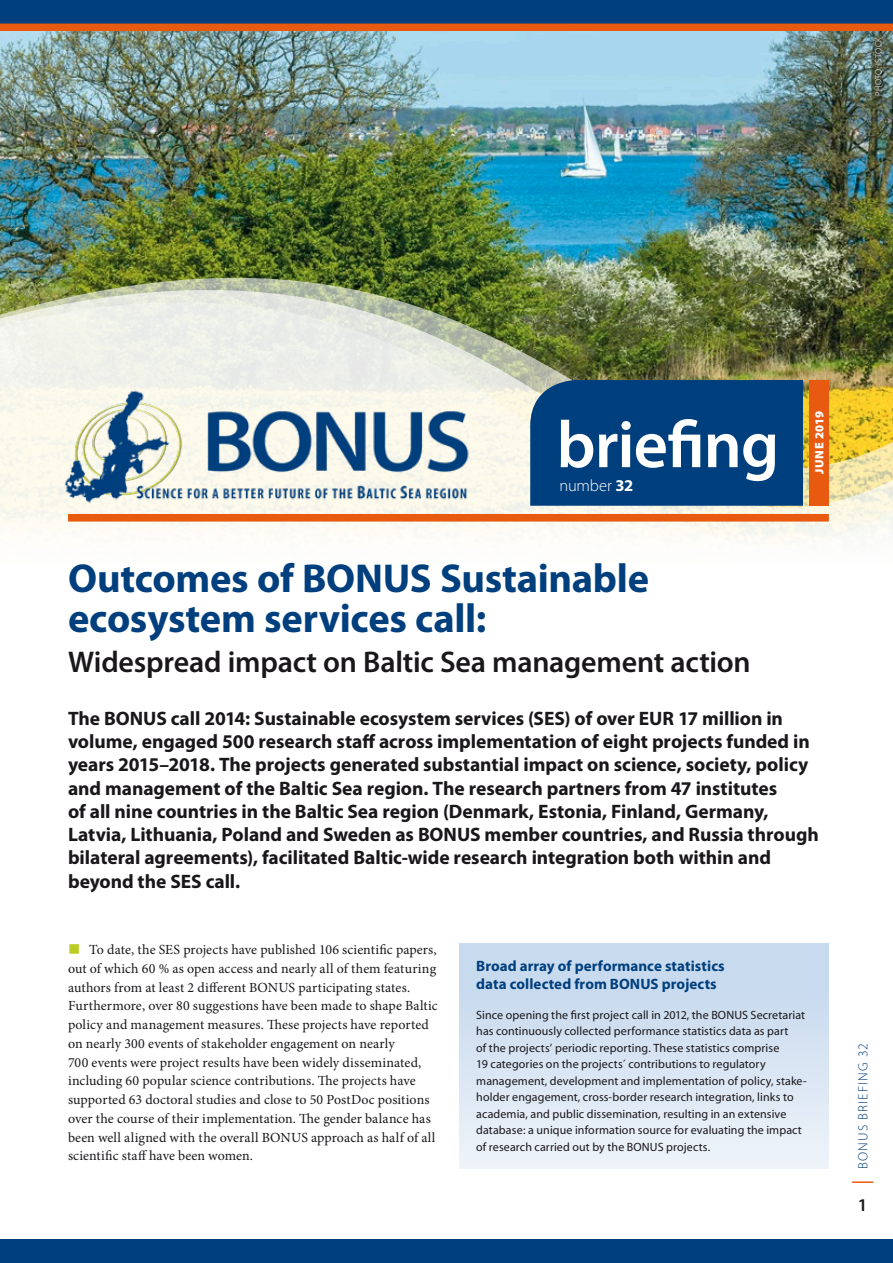
<style>
.page{position:relative;width:893px;height:1263px;background:#fff}
.page>*{position:absolute;margin:0;border:0;box-sizing:border-box;transform-origin:0 0}
.t1{font:600 66.75px "Myriad Pro";letter-spacing:-.015em;color:#fff}
.t2{font:700 40.5px/40.5px "Myriad Pro";letter-spacing:-.005em;color:#003f7d}
.t3{font:600 30px "Myriad Pro";letter-spacing:-.01em;color:#1a171b}
.t4{font:700 19.5px/23.2px "Myriad Pro";letter-spacing:-.005em;color:#1a171b}
.t5{font:600 18px "Myriad Pro";color:#1a171b}
.t6{font:300 16.5px "Myriad Pro";letter-spacing:-.01em;color:#fff}
.t7{font:700 15px/18px "Myriad Pro";letter-spacing:.005em;color:#003f7d}
.t8{font:13.95px/18.8px "Minion Pro";letter-spacing:.005em;color:#1a171b}
.t9{font:300 13.5px "Myriad Pro";letter-spacing:.09em;color:#003f7d}
.t10{font:900 12.3px "Myriad Pro";letter-spacing:.045em;color:#fff}
.t11{font:12px/16.5px "Myriad";letter-spacing:.01em;color:#1a171b}
.t12{font:300 9px "Myriad Pro";letter-spacing:.025em;color:#fff}
.s1{font-weight:700}
.s2{color:#bbcc26}
</style>
<div class="page">
<img style="left:0;top:31px;width:893px;height:204px">
<img style="left:0;top:235px;width:893px;height:52px">
<img style="left:0;top:287px;width:893px;height:255px">
<div style="left:0;top:0;width:893px;height:27px;background:#003f7d"></div>
<hr style="left:853px;top:1181px;width:20px;height:2px;background:#e85a10">
<div style="left:0;top:1239px;width:893px;height:24px;background:#003f7d"></div>
<div style="left:0;top:23px;width:893px;height:8px;background:#e85a10"></div>
<div style="left:68px;top:514px;width:761px;height:8px;background:#e85a10"></div>
<div style="left:530px;top:380px;width:273px;height:126px;background:#003f7d"></div>
<div style="left:809px;top:380px;width:20px;height:125px;background:#e85a10"></div>
<div style="left:866px;top:29px;width:24px;height:75px;background:#1a171b;opacity:.75"></div>
<img style="left:46px;top:385px;width:443px;height:124px">
<div style="left:459px;top:943px;width:370px;height:225px;background:linear-gradient(to bottom,#c2d6ec,#edf3f9)"></div>
<p class="t12" style="left:873px;top:96px;width:60px;rotate:-90deg">PHOTO: ISTOCK</p>
<h1 class="t1" style="left:556px;top:402px;width:224px">briefing</h1>
<p class="t10" style="left:811px;top:474px;width:65px;rotate:-90deg">JUNE 2019</p>
<p class="t6" style="left:559px;top:477px;width:75px">number <span class="s1">32</span></p>
<h2 class="t2" style="left:68px;top:556px;width:583px">Outcomes of BONUS Sustainable ecosystem services call:</h2>
<h3 class="t3" style="left:68px;top:643px;width:684px">Widespread impact on Baltic Sea management action</h3>
<p class="t4" style="left:68px;top:706px;width:752px">The BONUS call 2014: Sustainable ecosystem services (SES) of over EUR 17 million in volume, engaged 500 research staff across implementation of eight projects funded in years 2015–2018. The projects generated substantial impact on science, society, policy and management of the Baltic Sea region. The research partners from 47 institutes<br>of all nine countries in the Baltic Sea region (Denmark, Estonia, Finland, Germany, Latvia, Lithuania, Poland and Sweden as BONUS member countries, and Russia through bilateral agreements), facilitated Baltic-wide research integration both within and beyond the SES call.</p>
<p class="t8" style="left:68px;top:940px;width:371px"><span class="s2">■</span> To date, the SES projects have published 106 scientific papers, out of which 60 % as open access and nearly all of them featuring authors from at least 2 different BONUS participating states.<br>Furthermore, over 80 suggestions have been made to shape Baltic policy and management measures. These projects have reported on nearly 300 events of stakeholder engagement on nearly<br>700 events were project results have been widely disseminated, including 60 popular science contributions. The projects have supported 63 doctoral studies and close to 50 PostDoc positions over the course of their implementation. The gender balance has been well aligned with the overall BONUS approach as half of all scientific staff have been women.</p>
<p class="t7" style="left:476px;top:957px;width:250px">Broad array of performance statistics data collected from BONUS projects</p>
<p class="t11" style="left:476px;top:1007px;width:332px">Since opening the first project call in 2012, the BONUS Secretariat has continuously collected performance statistics data as part<br>of the projects’ periodic reporting. These statistics comprise<br>19 -categories on the projects´ contributions to regulatory management, development and implementation of policy, stake&shy;holder engagement, cross-border research integration, links to academia, and public dissemination, resulting in an extensive database: a unique information source for evaluating the impact of research carried out by the BONUS projects.</p>
<p class="t9" style="left:855px;top:1169px;width:127px;rotate:-90deg">BONUS BRIEFING 32</p>
<p class="t5" style="left:858px;top:1194px;width:11px">1</p>
</div>
